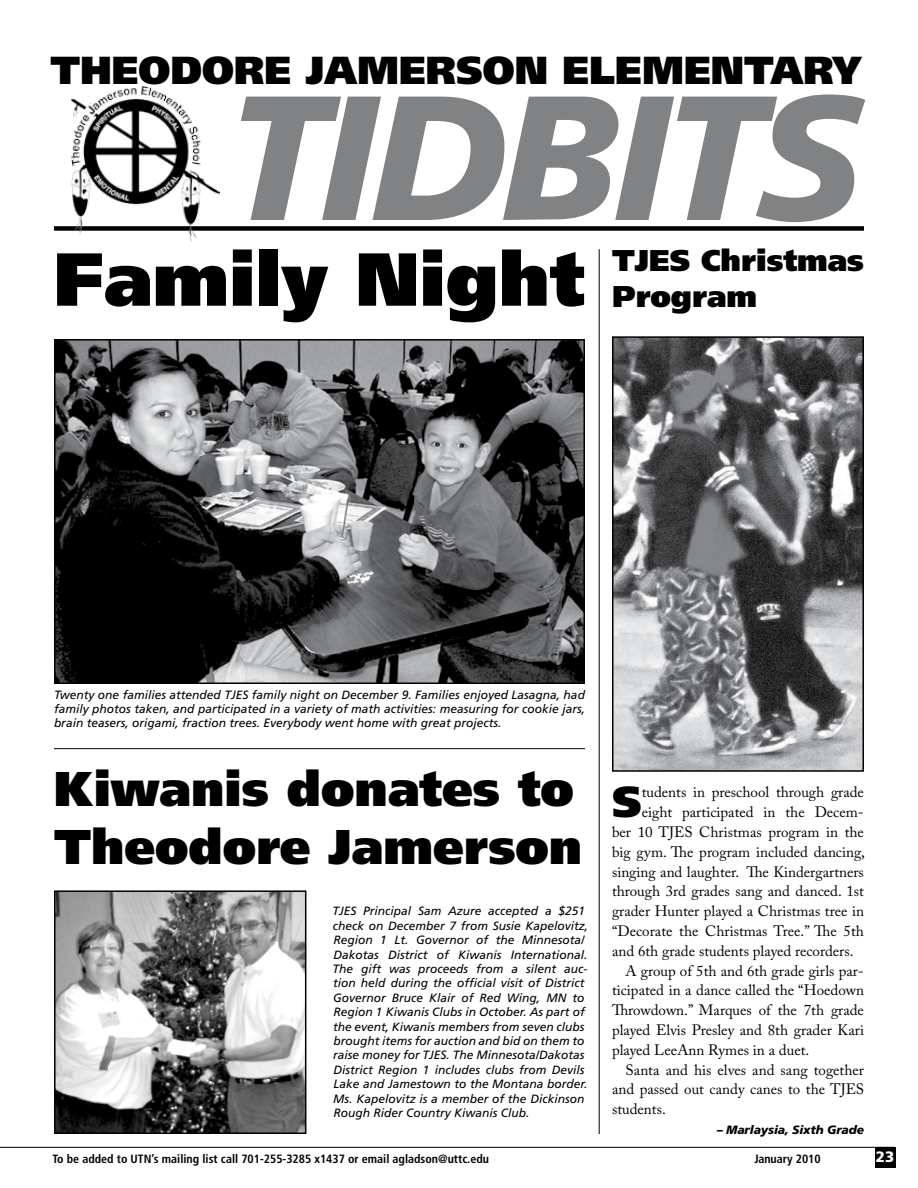
<style>
.page{position:relative;width:918px;height:1188px;background:#fff}
.page>*{position:absolute;margin:0;border:0;box-sizing:border-box;transform-origin:0 0}
.t1{font:italic 900 176.85px "Frutiger";letter-spacing:-.04em;color:#808284}
.t2{font:900 75px "Frutiger";color:#000}
.t3{font:900 48.75px/58.5px "Frutiger";color:#000}
.t4{font:900 43.35px "Frutiger";color:#000}
.t5{font:900 39px "Frutiger";color:#000}
.t6{font:900 30px "Frutiger";color:#000}
.t7{font:15px "Adobe Caslon Pro";color:#000}
.t8{font:900 15px "Frutiger";color:#fff}
.t9{font:italic 12px/14.4px "Frutiger";color:#000;text-align:justify}
.t10{font:700 condensed 12px "Frutiger";color:#000}
.t11{font:italic 900 12px "Frutiger";letter-spacing:-.01em;color:#000}
</style>
<div class="page">
<div style="left:875px;top:1147px;width:20px;height:21px;background:#000"></div>
<hr style="left:0;top:1147px;width:895px;height:1px;background:#000">
<img style="left:57px;top:893px;width:246px;height:238px">
<div style="left:54px;top:890px;width:252px;height:244px;border:2px solid #000"></div>
<img style="left:57px;top:342px;width:525px;height:339px">
<div style="left:54px;top:339px;width:531px;height:345px;border:2px solid #000"></div>
<hr style="left:54px;top:748px;width:531px;height:1px;background:#000">
<img style="left:615px;top:339px;width:246px;height:430px">
<div style="left:612px;top:336px;width:252px;height:436px;border:2px solid #000"></div>
<hr style="left:599px;top:249px;width:1px;height:885px;background:#000">
<div style="left:54px;top:226px;width:810px;height:5px;background:#000"></div>
<img style="left:71px;top:87px;width:148px;height:155px">
<h3 class="t5" style="left:50px;top:46px;width:813px">THEODORE JAMERSON ELEMENTARY</h3>
<h1 class="t1" style="left:227px;top:53px;width:637px">TIDBITS</h1>
<h2 class="t2" style="left:54px;top:234px;width:532px">Family Night</h2>
<h3 class="t6" style="left:612px;top:243px;width:253px">TJES Christmas</h3>
<h3 class="t6" style="left:612px;top:279px;width:147px">Program</h3>
<p class="t9" style="left:54px;top:687px;width:533px">Twenty one families attended TJES family night on December 9. Families enjoyed Lasagna, had family photos taken, and participated in a variety of math activities: measuring for cookie jars, brain teasers, origami, fraction trees. Everybody went home with great projects.</p>
<h3 class="t3" style="left:54px;top:759px;width:530px">Kiwanis donates to<br>Theodore Jamerson</h3>
<p class="t9" style="left:332px;top:904px;width:257px;text-align:left">TJES Principal Sam Azure accepted a $251 check on December 7 from Susie Kapelovitz, Region 1 Lt. Governor of the Minnesota/ Dakotas District of Kiwanis International.<br>The gift was proceeds from a silent auc&shy;tion held during the official visit of District Governor Bruce Klair of Red Wing, MN to Region 1 Kiwanis Clubs in October. As part of the event, Kiwanis members from seven clubs brought items for auction and bid on them to raise money for TJES. The Minnesota/Dakotas District Region 1 includes clubs from Devils Lake and Jamestown to the Montana border.<br>Ms. Kapelovitz is a member of the Dickinson Rough Rider Country Kiwanis Club.</p>
<h3 class="t4" style="left:612px;top:776px;width:31px">S</h3>
<p class="t7" style="left:642px;top:783px;width:224px">tudents in preschool through grade</p>
<p class="t7" style="left:642px;top:803px;width:224px">eight participated in the Decem-</p>
<p class="t7" style="left:612px;top:823px;width:254px">ber 10 TJES Christmas program in the</p>
<p class="t7" style="left:612px;top:843px;width:255px">big gym. The program included dancing,</p>
<p class="t7" style="left:612px;top:863px;width:253px">singing and laughter. The Kindergartners</p>
<p class="t7" style="left:612px;top:882px;width:253px">through 3rd grades sang and danced. 1st</p>
<p class="t7" style="left:612px;top:902px;width:253px">grader Hunter played a Christmas tree in</p>
<p class="t7" style="left:612px;top:922px;width:253px">“Decorate the Christmas Tree.” The 5th</p>
<p class="t7" style="left:612px;top:942px;width:243px">and 6th grade students played recorders.</p>
<p class="t7" style="left:626px;top:962px;width:240px">A group of 5th and 6th grade girls par-</p>
<p class="t7" style="left:612px;top:981px;width:254px">ticipated in a dance called the “Hoedown</p>
<p class="t7" style="left:612px;top:1001px;width:254px">Throwdown.” Marques of the 7th grade</p>
<p class="t7" style="left:612px;top:1021px;width:254px">played Elvis Presley and 8th grader Kari</p>
<p class="t7" style="left:612px;top:1041px;width:199px">played LeeAnn Rymes in a duet.</p>
<p class="t7" style="left:626px;top:1061px;width:240px">Santa and his elves and sang together</p>
<p class="t7" style="left:612px;top:1080px;width:254px">and passed out candy canes to the TJES</p>
<p class="t7" style="left:612px;top:1100px;width:55px">students.</p>
<p class="t11" style="left:717px;top:1123px;width:149px">– Marlaysia, Sixth Grade</p>
<p class="t10" style="left:52px;top:1151px;width:438px">To be added to UTN’s mailing list call 701-255-3285 x1437 or email agladson@uttc.edu</p>
<p class="t10" style="left:754px;top:1151px;width:68px">January 2010</p>
<p class="t8" style="left:876px;top:1148px;width:18px">23</p>
</div>
